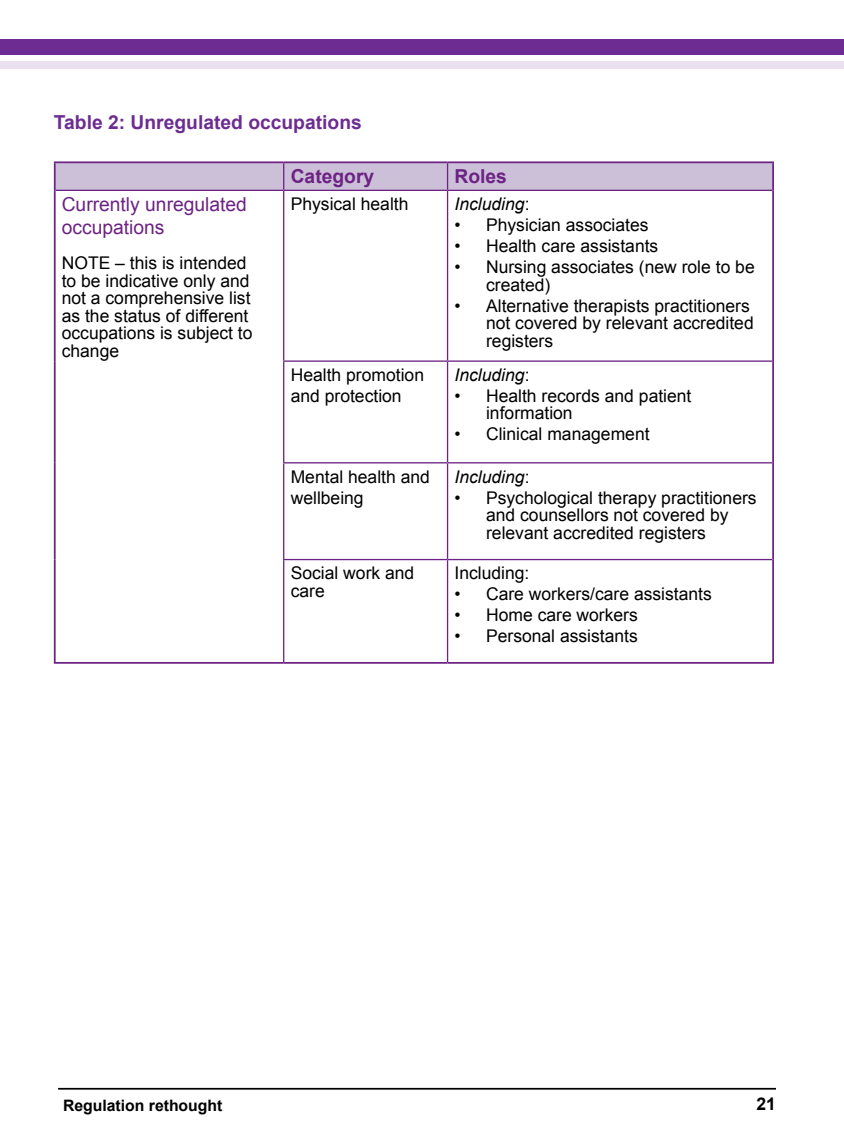
<style>
.page{position:relative;width:844px;height:1141px;background:#fff}
.page>*{position:absolute;margin:0;border:0;box-sizing:border-box;transform-origin:0 0}
.t1{font:19.25px/23.1px "Arial";color:#6c2383}
.Heading_1{font:700 19.25px "Arial";color:#6c2c91}
.t2{font:700 19.25px "Arial";color:#6c2383}
.t3{font:17.5px/17.5px "Arial";color:#000}
.t4{font:italic 17.5px "Arial";color:#000}
.t5{font:700 17.5px "Arial";color:#000}
.t6{font:700 15.75px "Arial";color:#000}
.s1{font-style:normal}
</style>
<div class="page">
<hr style="left:58px;top:1088px;width:717px;height:2px;background:#000">
<div style="left:0;top:40px;width:843px;height:15px;background:#6c2c91"></div>
<div style="left:0;top:61px;width:843px;height:8px;background:#eae0f0"></div>
<hr style="left:54px;top:163px;width:2px;height:27px;background:#6c2383">
<hr style="left:54px;top:190px;width:2px;height:171px;background:#6c2383">
<hr style="left:54px;top:361px;width:2px;height:102px;background:#6c2383">
<hr style="left:54px;top:463px;width:2px;height:97px;background:#6c2383">
<hr style="left:54px;top:560px;width:2px;height:102px;background:#6c2383">
<hr style="left:772px;top:190px;width:1px;height:171px;background:#6c2383">
<hr style="left:772px;top:361px;width:1px;height:102px;background:#6c2383">
<hr style="left:772px;top:463px;width:1px;height:97px;background:#6c2383">
<hr style="left:772px;top:560px;width:1px;height:102px;background:#6c2383">
<hr style="left:54px;top:662px;width:229px;height:2px;background:#6c2383">
<hr style="left:283px;top:662px;width:164px;height:2px;background:#6c2383">
<hr style="left:447px;top:662px;width:326px;height:2px;background:#6c2383">
<hr style="left:283px;top:462px;width:164px;height:1px;background:#6c2383">
<hr style="left:447px;top:462px;width:325px;height:1px;background:#6c2383">
<hr style="left:283px;top:559px;width:164px;height:1px;background:#6c2383">
<hr style="left:447px;top:559px;width:325px;height:1px;background:#6c2383">
<hr style="left:283px;top:360px;width:164px;height:2px;background:#6c2383">
<hr style="left:447px;top:360px;width:325px;height:2px;background:#6c2383">
<hr style="left:54px;top:161px;width:229px;height:2px;background:#6c2383">
<hr style="left:283px;top:161px;width:164px;height:2px;background:#6c2383">
<hr style="left:447px;top:161px;width:326px;height:2px;background:#6c2383">
<hr style="left:56px;top:190px;width:227px;height:1px;background:#6c2383">
<hr style="left:283px;top:190px;width:164px;height:1px;background:#6c2383">
<hr style="left:447px;top:190px;width:325px;height:1px;background:#6c2383">
<hr style="left:283px;top:191px;width:1px;height:169px;background:#6c2383">
<hr style="left:283px;top:362px;width:1px;height:100px;background:#6c2383">
<hr style="left:283px;top:463px;width:1px;height:96px;background:#6c2383">
<hr style="left:283px;top:560px;width:1px;height:102px;background:#6c2383">
<svg style="left:55px;top:162px;width:718px;height:28px;background:#c6b6d3"></svg>
<hr style="left:447px;top:191px;width:1px;height:169px;background:#6c2383">
<hr style="left:447px;top:362px;width:1px;height:100px;background:#6c2383">
<hr style="left:447px;top:463px;width:1px;height:96px;background:#6c2383">
<hr style="left:447px;top:560px;width:1px;height:102px;background:#6c2383">
<p class="Heading_1" style="left:54px;top:110px;width:309px">Table 2: Unregulated occupations</p>
<p class="t2" style="left:290px;top:164px;width:85px">Category</p>
<p class="t2" style="left:454px;top:164px;width:54px">Roles</p>
<p class="t1" style="left:62px;top:193px;width:187px">Currently unregulated occupations</p>
<p class="t3" style="left:62px;top:255px;width:192px">NOTE – this is intended to be indicative only and not a comprehensive list as the status of different occupations is subject to change</p>
<p class="t3" style="left:290px;top:195px;width:119px">Physical health</p>
<p class="t4" style="left:454px;top:193px;width:76px">Including<span class="s1">:</span></p>
<p class="t3" style="left:454px;top:216px;width:195px">• Physician associates</p>
<p class="t3" style="left:454px;top:237px;width:205px">• Health care assistants</p>
<p class="t3" style="left:486px;top:258px;width:270px;text-indent:-32px">• Nursing associates (new role to be created)</p>
<p class="t3" style="left:486px;top:297px;width:269px;text-indent:-32px">• Alternative therapists practitioners not covered by relevant accredited registers</p>
<p class="t3" style="left:290px;top:364px;width:135px;line-height:21px">Health promotion and protection</p>
<p class="t4" style="left:454px;top:363px;width:76px">Including<span class="s1">:</span></p>
<p class="t3" style="left:486px;top:387px;width:207px;text-indent:-32px">• Health records and patient information</p>
<p class="t3" style="left:454px;top:426px;width:196px">• Clinical management</p>
<p class="t3" style="left:290px;top:466px;width:141px;line-height:21px">Mental health and wellbeing</p>
<p class="t4" style="left:454px;top:465px;width:76px">Including<span class="s1">:</span></p>
<p class="t3" style="left:486px;top:489px;width:272px;text-indent:-32px">• Psychological therapy practitioners and counsellors not covered by relevant accredited registers</p>
<p class="t3" style="left:290px;top:565px;width:125px">Social work and care</p>
<p class="t3" style="left:454px;top:565px;width:76px">Including:</p>
<p class="t3" style="left:454px;top:586px;width:259px">• Care workers/care assistants</p>
<p class="t3" style="left:454px;top:607px;width:185px">• Home care workers</p>
<p class="t3" style="left:454px;top:628px;width:185px">• Personal assistants</p>
<p class="t6" style="left:63px;top:1095px;width:161px">Regulation rethought</p>
<p class="t5" style="left:756px;top:1092px;width:21px">21</p>
</div>
